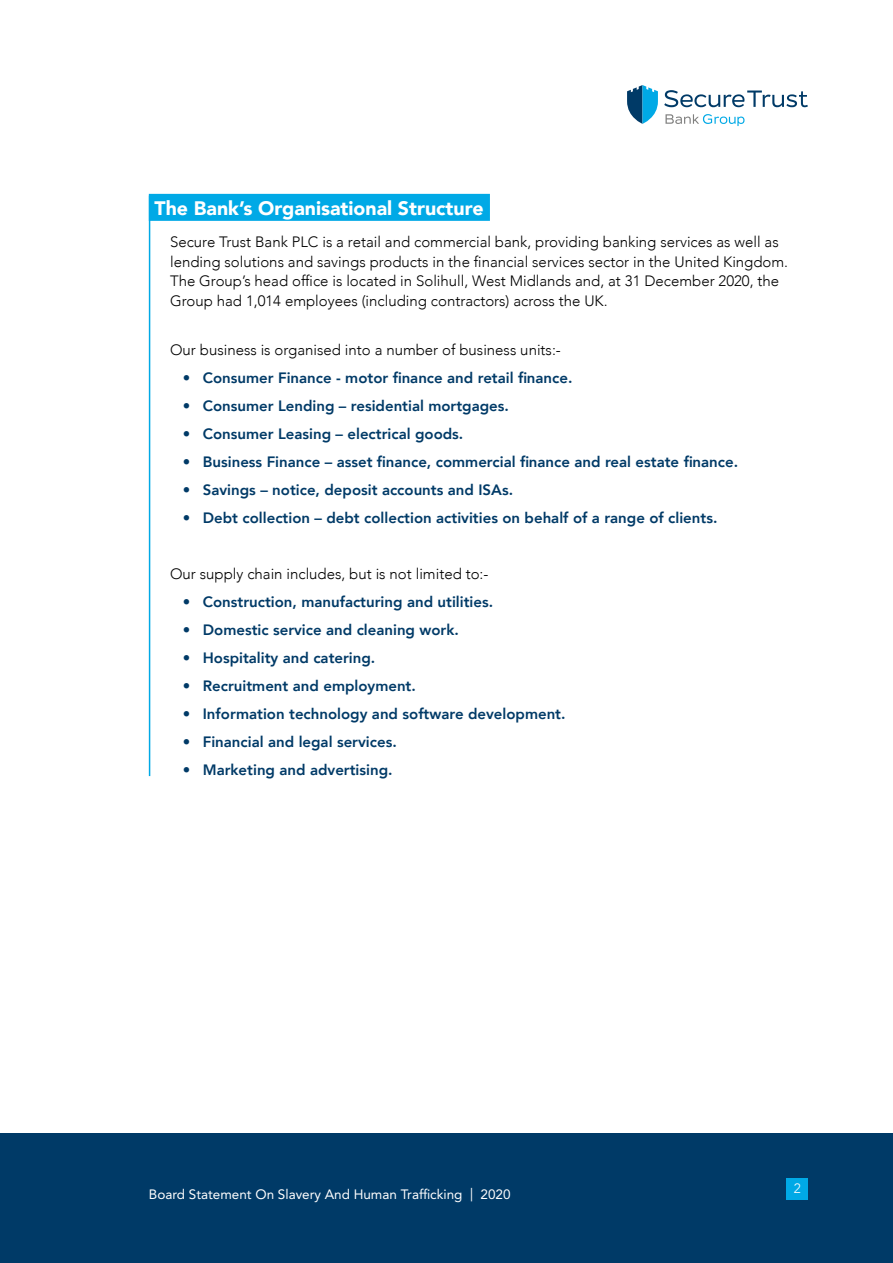
<style>
.page{position:relative;width:893px;height:1263px;background:#fff}
.page>*{position:absolute;margin:0;border:0;box-sizing:border-box;transform-origin:0 0}
.t1{font:900 19.5px "Avenir";color:#fff}
.t2{font:800 15px "Avenir";color:#003a67}
.t3{font:300 15px/19.5px "Avenir";color:#000}
.t4{font:13.5px "Avenir LT Std";color:#fff}
.t5{font:300 13.5px "Avenir";color:#fff}
</style>
<div class="page">
<div style="left:0;top:1133px;width:893px;height:130px;background:#003a67"></div>
<div style="left:149px;top:194px;width:341px;height:27px;background:#00a9e6"></div>
<div style="left:787px;top:1178px;width:21px;height:21px;background:#00a9e6"></div>
<svg style="left:664px;top:90px;width:144px;height:17px"></svg>
<svg style="left:627px;top:85px;width:31px;height:39px"></svg>
<svg style="left:665px;top:114px;width:79px;height:12px"></svg>
<hr style="left:149px;top:196px;width:1px;height:580px;background:#00a9e6">
<h1 class="t1" style="left:155px;top:192px;width:330px">The Bank’s Organisational Structure</h1>
<p class="t3" style="left:170px;top:232px;width:620px">Secure Trust Bank PLC is a retail and commercial bank, providing banking services as well as lending solutions and savings products in the financial services sector in the United Kingdom.<br>The Group’s head office is located in Solihull, West Midlands and, at 31 December 2020, the Group had 1,014 employees (including contractors) across the UK.</p>
<p class="t3" style="left:170px;top:340px;width:392px">Our business is organised into a number of business units:-</p>
<p class="t2" style="left:183px;top:366px;width:391px">• Consumer Finance - motor finance and retail finance.</p>
<p class="t2" style="left:183px;top:394px;width:328px">• Consumer Lending – residential mortgages.</p>
<p class="t2" style="left:183px;top:422px;width:282px">• Consumer Leasing – electrical goods.</p>
<p class="t2" style="left:183px;top:450px;width:557px">• Business Finance – asset finance, commercial finance and real estate finance.</p>
<p class="t2" style="left:183px;top:478px;width:332px">• Savings – notice, deposit accounts and ISAs.</p>
<p class="t2" style="left:183px;top:506px;width:536px">• Debt collection – debt collection activities on behalf of a range of clients.</p>
<p class="t3" style="left:170px;top:564px;width:320px">Our supply chain includes, but is not limited to:-</p>
<p class="t2" style="left:183px;top:590px;width:312px">• Construction, manufacturing and utilities.</p>
<p class="t2" style="left:183px;top:618px;width:278px">• Domestic service and cleaning work.</p>
<p class="t2" style="left:183px;top:646px;width:194px">• Hospitality and catering.</p>
<p class="t2" style="left:183px;top:674px;width:235px">• Recruitment and employment.</p>
<p class="t2" style="left:183px;top:702px;width:384px">• Information technology and software development.</p>
<p class="t2" style="left:183px;top:730px;width:215px">• Financial and legal services.</p>
<p class="t2" style="left:183px;top:758px;width:211px">• Marketing and advertising.</p>
<p class="t4" style="left:149px;top:1187px;width:363px">Board Statement On Slavery And Human Trafficking | 2020</p>
<p class="t5" style="left:794px;top:1180px;width:9px">2</p>
</div>
